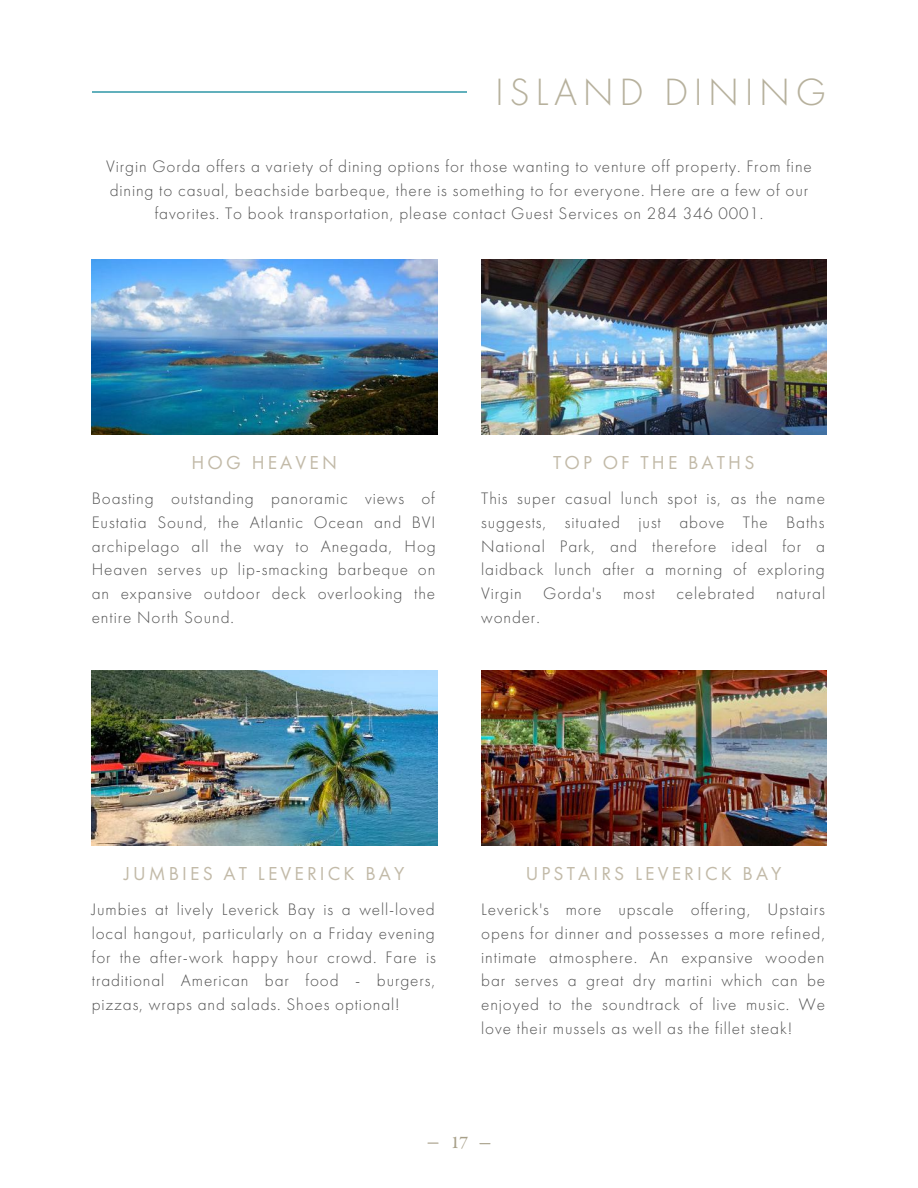
<style>
.page{position:relative;width:918px;height:1188px;background:#fff}
.page>*{position:absolute;margin:0;border:0;box-sizing:border-box;transform-origin:0 0}
.t1{font:300 39.45px "Futura PT";letter-spacing:.14em;color:#b7b19d}
.t2{font:19.5px "Futura PT";letter-spacing:.16em;color:#c2baa8}
.t3{font:500 18px "Garamond Premr Pro";color:#a79f88}
.t4{font:300 17.25px/23.7px "Futura PT";letter-spacing:.05em;color:#525252;text-align:justify}
</style>
<div class="page">
<hr style="left:92px;top:92px;width:374px;height:1px;background:#61b0bc">
<img style="left:481px;top:670px;width:346px;height:176px">
<img style="left:92px;top:670px;width:345px;height:176px">
<img style="left:481px;top:259px;width:346px;height:176px">
<img style="left:92px;top:259px;width:345px;height:176px">
<h1 class="t1" style="left:495px;top:67px;width:332px">ISLAND DINING</h1>
<p class="t4" style="left:106px;top:155px;width:707px;text-align:center">Virgin Gorda offers a variety of dining options for those wanting to venture off property. From fine dining to casual, beachside barbeque, there is something to for everyone. Here are a few of our favorites. To book transportation, please contact Guest Services on 284 346 0001.</p>
<p class="t2" style="left:192px;top:450px;width:147px">HOG HEAVEN</p>
<p class="t4" style="left:92px;top:487px;width:346px">Boasting outstanding panoramic views of Eustatia Sound, the Atlantic Ocean and BVI archipelago all the way to Anegada, Hog Heaven serves up lip-smacking barbeque on an expansive outdoor deck overlooking the entire North Sound.</p>
<p class="t2" style="left:553px;top:450px;width:203px">TOP OF THE BATHS</p>
<p class="t4" style="left:481px;top:487px;width:345px">This super casual lunch spot is, as the name suggests, situated just above The Baths National Park, and therefore ideal for a laidback lunch after a morning of exploring Virgin Gorda's most celebrated natural wonder.</p>
<p class="t2" style="left:124px;top:860px;width:282px">JUMBIES AT LEVERICK BAY</p>
<p class="t4" style="left:92px;top:898px;width:346px">Jumbies at lively Leverick Bay is a well-loved local hangout, particularly on a Friday evening for the after-work happy hour crowd. Fare is traditional American bar food - burgers, pizzas, wraps and salads. Shoes optional!</p>
<p class="t2" style="left:526px;top:860px;width:257px">UPSTAIRS LEVERICK BAY</p>
<p class="t4" style="left:481px;top:898px;width:346px">Leverick's more upscale offering, Upstairs opens for dinner and possesses a more refined, intimate atmosphere. An expansive wooden bar serves a great dry martini which can be enjoyed to the soundtrack of live music. We love their mussels as well as the fillet steak!</p>
<p class="t3" style="left:451px;top:1135px;width:19px">17</p>
</div>
